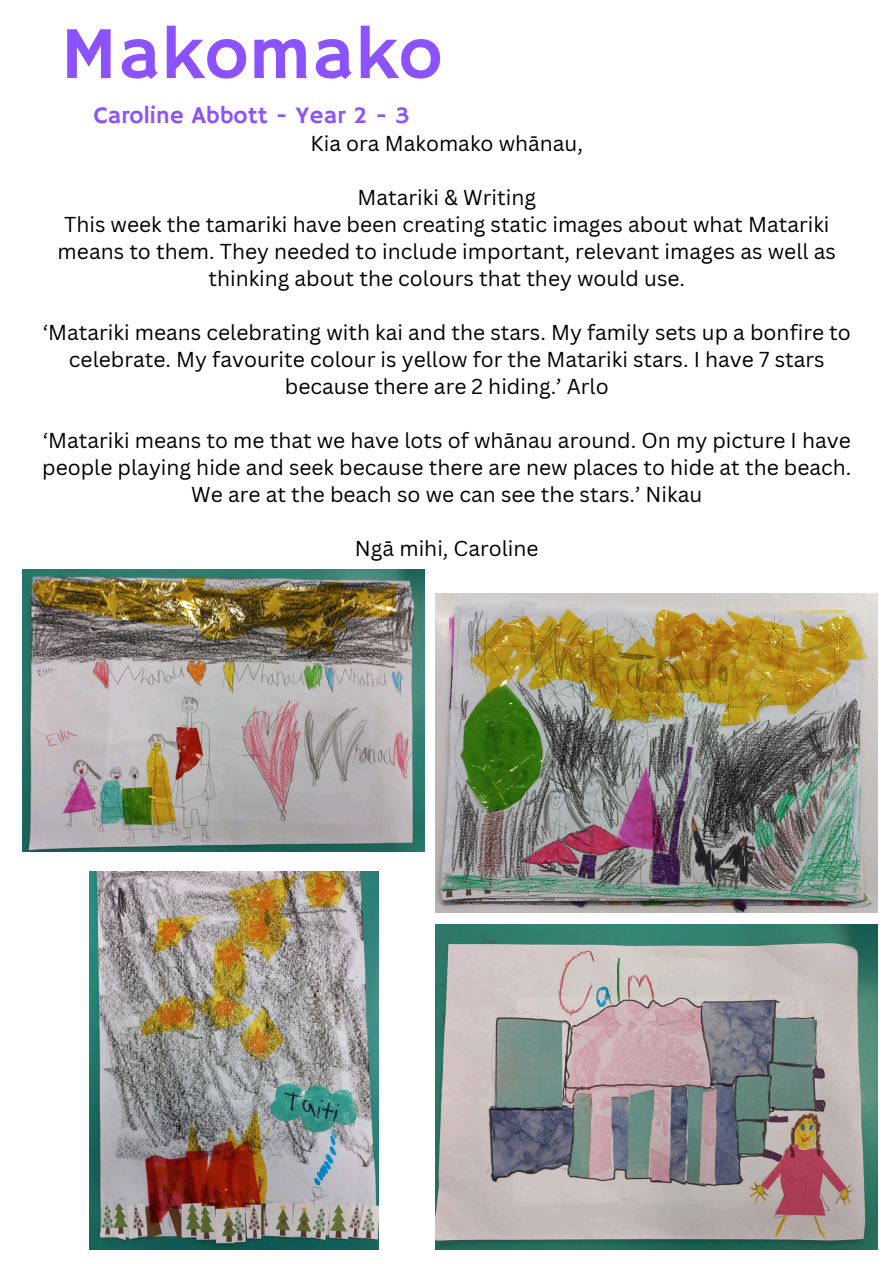
<style>
.page{position:relative;width:894px;height:1264px;background:#fff}
.page>*{position:absolute;margin:0;border:0;box-sizing:border-box;transform-origin:0 0}
.t1{font:75px "Hammersmith One";color:#8c52ff}
.t2{font:24px "Hammersmith One";color:#8c52ff}
.t3{font:21px/27px "Canva Sans";color:#000;text-align:center}
</style>
<div class="page">
<img style="left:435px;top:593px;width:442px;height:319px">
<img style="left:89px;top:871px;width:289px;height:378px">
<img style="left:435px;top:924px;width:442px;height:325px">
<img style="left:22px;top:569px;width:402px;height:282px">
<p class="t1" style="left:61px;top:10px;width:383px">Makomako</p>
<p class="t2" style="left:94px;top:101px;width:317px">Caroline Abbott - Year 2 - 3</p>
<p class="t3" style="left:310px;top:129px;width:274px">Kia ora Makomako whānau,</p>
<p class="t3" style="left:357px;top:183px;width:180px">Matariki &amp; Writing</p>
<p class="t3" style="left:58px;top:210px;width:779px">This week the tamariki have been creating static images about what Matariki means to them. They needed to include important, relevant images as well as thinking about the colours that they would use.</p>
<p class="t3" style="left:43px;top:318px;width:809px">‘Matariki means celebrating with kai and the stars. My family sets up a bonfire to celebrate. My favourite colour is yellow for the Matariki stars. I have 7 stars because there are 2 hiding.’ Arlo</p>
<p class="t3" style="left:42px;top:426px;width:810px">‘Matariki means to me that we have lots of whānau around. On my picture I have people playing hide and seek because there are new places to hide at the beach.<br>We are at the beach so we can see the stars.’ Nikau</p>
<p class="t3" style="left:355px;top:534px;width:185px">Ngā mihi, Caroline</p>
</div>
